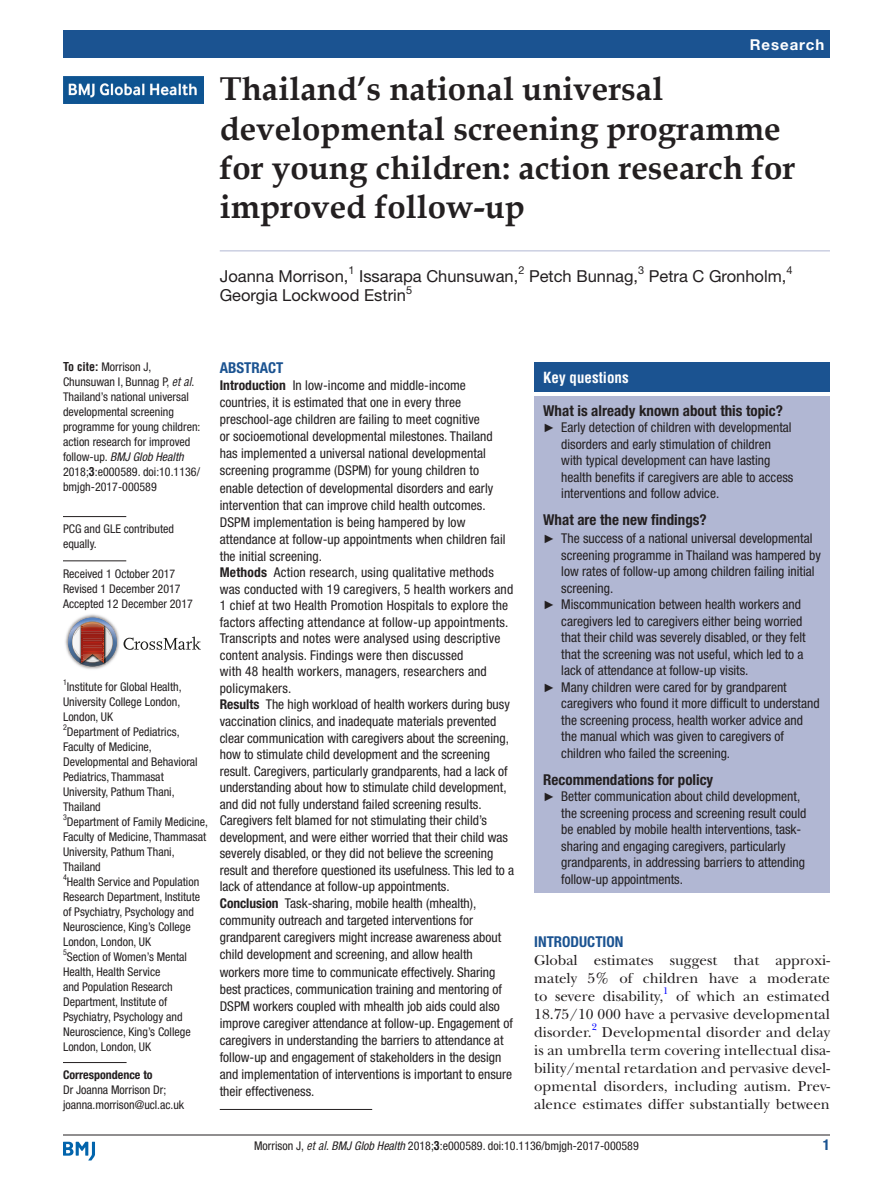
<style>
.page{position:relative;width:893px;height:1191px;background:#fff}
.page>*{position:absolute;margin:0;border:0;box-sizing:border-box;transform-origin:0 0}
.t1{font:700 33px/39px "Book Antiqua";color:#231f20}
.t2{font:16.5px "Helvetica Neue LT Std";color:#231f20}
.t3{font:15px/18px "New Baskerville";color:#231f20;text-align:justify}
.t4{font:700 condensed 15px "Helvetica Neue LT Std";color:#231f20}
.t5{font:700 condensed 15px "Helvetica Neue LT Std";color:#1b5391}
.t6{font:700 condensed 15px "Helvetica";color:#fff}
.t7{font:700 15px "Helvetica Neue LT Std";letter-spacing:.065em;color:#fff}
.t8{font:condensed 13.5px/16.8px "Helvetica Neue LT Std";color:#231f20}
.t9{font:condensed 12px/15px "Helvetica Neue LT Std";color:#231f20}
.t10{font:700 condensed 12px "Helvetica Neue LT Std";color:#231f20}
.t11{font:10.95px "Helvetica Neue LT Std";color:#231f20}
.t12{font:9.9px "New Baskerville";color:#00f}
.t13{font:condensed 7.95px "Helvetica Neue LT Std";color:#231f20}
.s1{font-family:"Helvetica LT Std";font-weight:700}
.s2{font-family:"Helvetica LT Std";font-style:italic}
.s3{font-style:italic}
.s4{font-weight:700}
.s5{font-family:"Arial";font-stretch:normal;font-size:12px}
</style>
<div class="page">
<hr style="left:63px;top:1134px;width:767px;height:1px;background:#231f20">
<svg style="left:63px;top:1141px;width:32px;height:19px"></svg>
<img style="left:65px;top:614px;width:54px;height:55px">
<svg style="left:68px;top:617px;width:49px;height:49px;background:#a88689"></svg>
<svg style="left:124px;top:636px;width:77px;height:14px"></svg>
<hr style="left:220px;top:250px;width:610px;height:1px;background:#b1b7d3">
<div style="left:63px;top:31px;width:767px;height:27px;background:#1b5391"></div>
<hr style="left:63px;top:516px;width:63px;height:1px;background:#231f20">
<hr style="left:63px;top:560px;width:63px;height:1px;background:#231f20">
<hr style="left:63px;top:1062px;width:64px;height:1px;background:#231f20">
<img style="left:63px;top:77px;width:141px;height:27px">
<hr style="left:220px;top:1109px;width:152px;height:1px;background:#231f20">
<div style="left:534px;top:362px;width:296px;height:30px;background:#1b5391"></div>
<div style="left:534px;top:396px;width:296px;height:497px;background:#b1b7d3"></div>
<p class="t7" style="left:750px;top:35px;width:76px">Research</p>
<h1 class="t1" style="left:220px;top:70px;width:577px">Thailand’s national universal developmental screening programme for young children: action research for improved follow-up</h1>
<p class="t2" style="left:220px;top:266px;width:130px">Joanna Morrison,</p>
<p class="t11" style="left:348px;top:264px;width:8px">1</p>
<p class="t2" style="left:359px;top:266px;width:161px">Issarapa Chunsuwan,</p>
<p class="t11" style="left:518px;top:264px;width:8px">2</p>
<p class="t2" style="left:529px;top:266px;width:111px">Petch Bunnag,</p>
<p class="t11" style="left:638px;top:264px;width:8px">3</p>
<p class="t2" style="left:649px;top:266px;width:139px">Petra C Gronholm,</p>
<p class="t11" style="left:786px;top:264px;width:8px">4</p>
<p class="t2" style="left:220px;top:285px;width:188px">Georgia Lockwood Estrin</p>
<p class="t11" style="left:406px;top:283px;width:8px">5</p>
<p class="t9" style="left:63px;top:359px;width:139px"><span class="s1">To cite:</span> Morrison J,<br>Chunsuwan I, Bunnag P, <span class="s2">et al</span>.<br>Thailand’s national universal developmental screening programme for young children: action research for improved follow-up. <span class="s3">BMJ Glob Health<br></span>2018;<span class="s1">3</span>:e000589. doi:10.1136/ bmjgh-2017-000589</p>
<p class="t9" style="left:63px;top:521px;width:113px">PCG and GLE contributed equally.</p>
<p class="t9" style="left:63px;top:566px;width:131px">Received 1 October 2017<br>Revised 1 December 2017<br>Accepted 12 December 2017</p>
<p class="t13" style="left:63px;top:678px;width:5px">1</p>
<p class="t9" style="left:63px;top:679px;width:120px;text-align:justify;text-indent:4px">Institute for Global Health, University College London, London, UK</p>
<p class="t13" style="left:63px;top:723px;width:5px">2</p>
<p class="t9" style="left:63px;top:724px;width:147px;text-indent:4px">Department of Pediatrics,<br>Faculty of Medicine,<br>Developmental and Behavioral<br>Pediatrics, Thammasat<br>University, Pathum Thani,<br>Thailand<br><sup>3</sup>Department of Family Medicine,<br>Faculty of Medicine, Thammasat<br>University, Pathum Thani,<br>Thailand<br><sup>4</sup>Health Service and Population<br>Research Department, Institute of Psychiatry, Psychology and<br>Neuroscience, King’s College<br>London, London, UK<br><sup>5</sup>Section of Women’s Mental<br>Health, Health Service<br>and Population Research<br>Department, Institute of<br>Psychiatry, Psychology and<br>Neuroscience, King’s College<br>London, London, UK</p>
<p class="t10" style="left:63px;top:1067px;width:91px">Correspondence to</p>
<p class="t9" style="left:63px;top:1082px;width:123px">Dr Joanna Morrison Dr; joanna.morrison@ucl.ac.uk</p>
<p class="t5" style="left:220px;top:358px;width:65px">Abstract</p>
<p class="t8" style="left:220px;top:376px;width:296px"><span class="s4">Introduction</span> In low-income and middle-income countries, it is estimated that one in every three preschool-age children are failing to meet cognitive<br>or socioemotional developmental milestones. Thailand has implemented a universal national developmental screening programme (DSPM) for young children to enable detection of developmental disorders and early intervention that can improve child health outcomes.<br>DSPM implementation is being hampered by low attendance at follow-up appointments when children fail the initial screening.<br><span class="s4">Methods</span> Action research, using qualitative methods was conducted with 19 caregivers, 5 health workers and 1 chief at two Health Promotion Hospitals to explore the factors affecting attendance at follow-up appointments.<br>Transcripts and notes were analysed using descriptive content analysis. Findings were then discussed<br>with 48 health workers, managers, researchers and policymakers.<br><span class="s4">Results</span> The high workload of health workers during busy vaccination clinics, and inadequate materials prevented clear communication with caregivers about the screening, how to stimulate child development and the screening result. Caregivers, particularly grandparents, had a lack of understanding about how to stimulate child development, and did not fully understand failed screening results.<br>Caregivers felt blamed for not stimulating their child’s development, and were either worried that their child was severely disabled, or they did not believe the screening result and therefore questioned its usefulness. This led to a lack of attendance at follow-up appointments.<br><span class="s4">Conclusion</span> Task-sharing, mobile health (mhealth), community outreach and targeted interventions for grandparent caregivers might increase awareness about child development and screening, and allow health workers more time to communicate effectively. Sharing best practices, communication training and mentoring of DSPM workers coupled with mhealth job aids could also improve caregiver attendance at follow-up. Engagement of caregivers in understanding the barriers to attendance at follow-up and engagement of stakeholders in the design and implementation of interventions is important to ensure their effectiveness.</p>
<p class="t6" style="left:543px;top:368px;width:87px">Key questions</p>
<p class="t4" style="left:543px;top:401px;width:241px">What is already known about this topic?</p>
<p class="t8" style="left:561px;top:419px;width:234px;text-indent:-18px"><span class="s5">►</span> Early detection of children with developmental disorders and early stimulation of children with typical development can have lasting health benefits if caregivers are able to access interventions and follow advice.</p>
<p class="t4" style="left:543px;top:511px;width:165px">What are the new findings?</p>
<p class="t8" style="left:543px;top:530px;width:271px"><span class="s5">►</span> The success of a national universal developmental</p>
<p class="t8" style="left:561px;top:546px;width:261px">screening programme in Thailand was hampered by</p>
<p class="t8" style="left:561px;top:563px;width:255px">low rates of follow-up among children failing initial</p>
<p class="t8" style="left:561px;top:579px;width:53px">screening.</p>
<p class="t8" style="left:543px;top:596px;width:259px"><span class="s5">►</span> Miscommunication between health workers and</p>
<p class="t8" style="left:561px;top:612px;width:243px">caregivers led to caregivers either being worried</p>
<p class="t8" style="left:561px;top:629px;width:246px">that their child was severely disabled, or they felt</p>
<p class="t8" style="left:561px;top:645px;width:244px">that the screening was not useful, which led to a</p>
<p class="t8" style="left:561px;top:662px;width:189px">lack of attendance at follow-up visits.</p>
<p class="t8" style="left:543px;top:678px;width:245px"><span class="s5">►</span> Many children were cared for by grandparent</p>
<p class="t8" style="left:561px;top:695px;width:260px">caregivers who found it more difficult to understand</p>
<p class="t8" style="left:561px;top:711px;width:243px">the screening process, health worker advice and</p>
<p class="t8" style="left:561px;top:728px;width:224px">the manual which was given to caregivers of</p>
<p class="t8" style="left:561px;top:744px;width:170px">children who failed the screening.</p>
<p class="t4" style="left:543px;top:770px;width:171px">Recommendations for policy</p>
<p class="t8" style="left:561px;top:788px;width:247px;text-indent:-18px"><span class="s5">►</span> Better communication about child development, the screening process and screening result could be enabled by mobile health interventions, task&shy;sharing and engaging caregivers, particularly grandparents, in addressing barriers to attending follow-up appointments.</p>
<p class="t5" style="left:534px;top:932px;width:91px">Introduction</p>
<p class="t3" style="left:534px;top:951px;width:297px">Global estimates suggest that approxi&shy;mately 5% of children have a moderate to severe disability,</p>
<p class="t12" style="left:663px;top:985px;width:7px">1</p>
<p class="t3" style="left:534px;top:987px;width:297px;text-indent:142px">of which an estimated 18.75/10 000 have a pervasive developmental disorder.</p>
<p class="t12" style="left:592px;top:1021px;width:7px">2</p>
<p class="t3" style="left:534px;top:1023px;width:297px;text-indent:68px">Developmental disorder and delay is an umbrella term covering intellectual disa&shy;bility/mental retardation and pervasive devel&shy;opmental disorders, including autism. Prev&shy;alence estimates differ substantially between</p>
<p class="t9" style="left:254px;top:1137px;width:386px">Morrison J, <span class="s2">et al</span>. <span class="s3">BMJ Glob Health</span> 2018;<span class="s1">3</span>:e000589. doi:10.1136/bmjgh-2017-000589</p>
<p class="t5" style="left:823px;top:1135px;width:9px">1</p>
</div>
